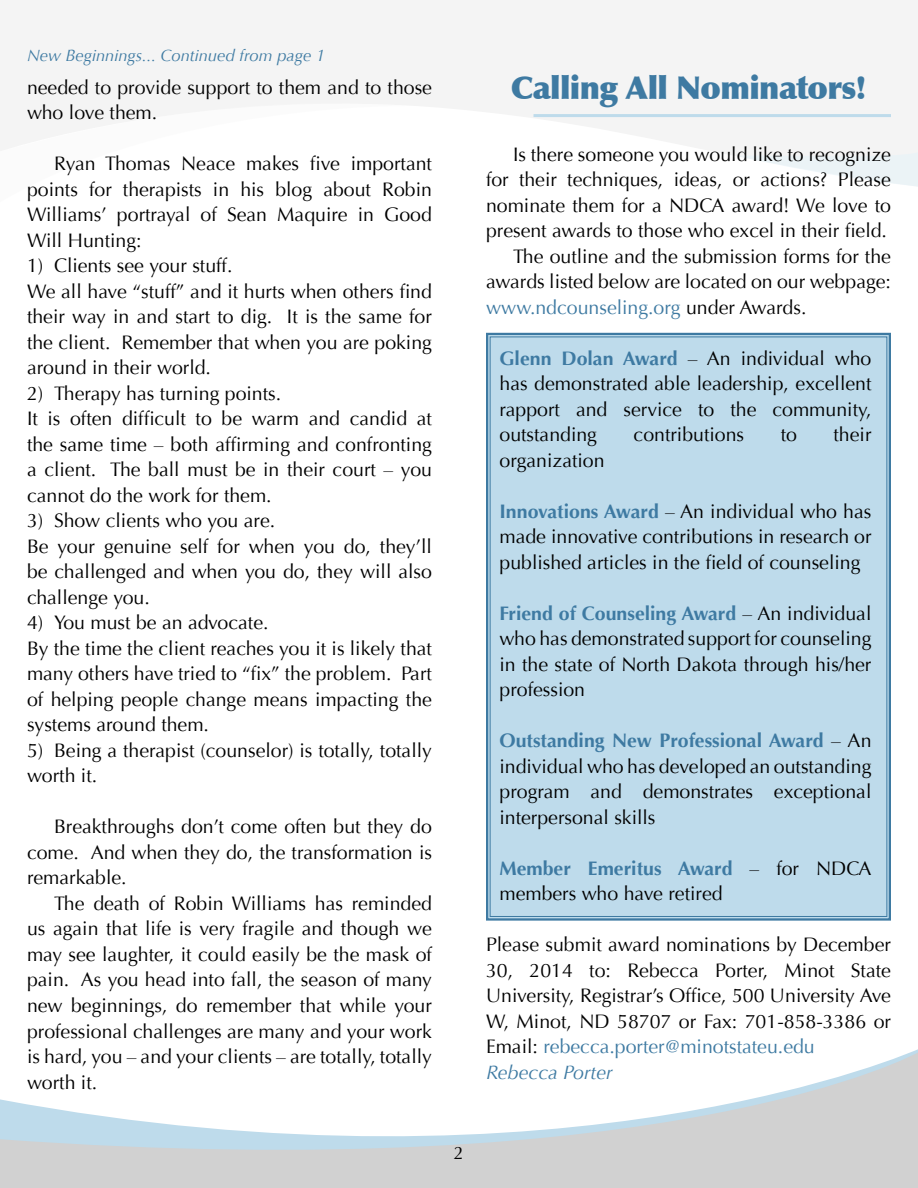
<style>
.page{position:relative;width:918px;height:1188px;background:#fff}
.page>*{position:absolute;margin:0;border:0;box-sizing:border-box;transform-origin:0 0}
.t1{font:900 31.5px "Optima";letter-spacing:-.02em;color:#3e7aa2}
.t2{font:19.5px/25.5px "Optima";color:#000}
.t3{font:19.5px "Optima";color:#3e7aa2}
.t4{font:18px "Optima";color:#000}
.t5{font:italic 16.5px "Optima";color:#3e7aa2}
.s1{color:#000}
.s2{font-weight:700;color:#3e7aa2}
.s3{color:#3e7aa2}
.s4{font-style:italic;color:#3e7aa2}
</style>
<div class="page">
<svg style="left:0;top:0;width:918px;height:154px;fill:#f4f4f4"></svg>
<svg style="left:0;top:101px;width:405px;height:53px"></svg>
<svg style="left:726px;top:150px;width:192px;height:37px"></svg>
<svg style="left:0;top:1053px;width:918px;height:135px"></svg>
<div style="left:486px;top:332px;width:405px;height:589px;background:#bedbeb"></div>
<hr style="left:534px;top:114px;width:357px;height:3px;background:#bedbeb">
<p class="t5" style="left:27px;top:46px;width:300px">New Beginnings... Continued from page 1</p>
<p class="t2" style="left:27px;top:75px;width:407px">needed to provide support to them and to those who love them.</p>
<p class="t2" style="left:27px;top:151px;width:407px;text-align:justify;text-indent:27px">Ryan Thomas Neace makes five important points for therapists in his blog about Robin Williams’ portrayal of Sean Maquire in Good Will Hunting:</p>
<p class="t2" style="left:27px;top:253px;width:406px">1) Clients see your stuff.<br>We all have “stuff” and it hurts when others find their way in and start to dig. It is the same for the client. Remember that when you are poking around in their world.</p>
<p class="t2" style="left:27px;top:381px;width:407px">2) Therapy has turning points.<br>It is often difficult to be warm and candid at the same time – both affirming and confronting a client. The ball must be in their court – you cannot do the work for them.</p>
<p class="t2" style="left:27px;top:508px;width:407px">3) Show clients who you are.<br>Be your genuine self for when you do, they’ll be challenged and when you do, they will also challenge you.</p>
<p class="t2" style="left:27px;top:610px;width:407px">4) You must be an advocate.<br>By the time the client reaches you it is likely that many others have tried to “fix” the problem. Part of helping people change means impacting the systems around them.</p>
<p class="t2" style="left:27px;top:738px;width:406px">5) Being a therapist (counselor) is totally, totally worth it.</p>
<p class="t2" style="left:27px;top:814px;width:407px;text-align:justify;text-indent:27px">Breakthroughs don’t come often but they do come. And when they do, the transformation is remarkable.</p>
<p class="t2" style="left:27px;top:891px;width:407px;text-align:justify;text-indent:27px">The death of Robin Williams has reminded us again that life is very fragile and though we may see laughter, it could easily be the mask of pain. As you head into fall, the season of many new beginnings, do remember that while your professional challenges are many and your work is hard, you – and your clients – are totally, totally worth it.</p>
<p class="t4" style="left:454px;top:1143px;width:12px">2</p>
<h1 class="t1" style="left:511px;top:69px;width:357px">Calling All Nominators!</h1>
<p class="t2" style="left:513px;top:141px;width:380px">Is there someone you would like to recognize</p>
<p class="t2" style="left:486px;top:167px;width:406px">for their techniques, ideas, or actions? Please</p>
<p class="t2" style="left:486px;top:192px;width:407px">nominate them for a NDCA award! We love to</p>
<p class="t2" style="left:486px;top:218px;width:403px">present awards to those who excel in their field.</p>
<p class="t2" style="left:513px;top:243px;width:379px">The outline and the submission forms for the</p>
<p class="t2" style="left:486px;top:269px;width:407px">awards listed below are located on our webpage:</p>
<p class="t3" style="left:486px;top:296px;width:322px">www.ndcounseling.org <span class="s1">under Awards.</span></p>
<p class="t2" style="left:499px;top:345px;width:373px;text-align:justify"><span class="s2">Glenn Dolan Award</span> – An individual who has demonstrated able leadership, excellent rapport and service to the community, outstanding</p>
<p class="t2" style="left:634px;top:422px;width:112px">contributions</p>
<p class="t2" style="left:781px;top:422px;width:18px">to</p>
<p class="t2" style="left:834px;top:422px;width:39px">their</p>
<p class="t2" style="left:499px;top:447px;width:107px">organization</p>
<p class="t2" style="left:499px;top:498px;width:374px;text-align:justify"><span class="s2">Innovations Award</span> – An individual who has made innovative contributions in research or published articles in the field of counseling</p>
<p class="t2" style="left:499px;top:600px;width:373px;text-align:justify"><span class="s2">Friend of Counseling Award</span> – An individual who has demonstrated support for counseling in the state of North Dakota through his/her profession</p>
<p class="t2" style="left:499px;top:728px;width:374px;text-align:justify"><span class="s2">Outstanding New Professional Award</span> – An individual who has developed an outstanding program and demonstrates exceptional interpersonal skills</p>
<p class="t2" style="left:499px;top:855px;width:374px"><span class="s2">Member Emeritus Award</span> – for NDCA members who have retired</p>
<p class="t2" style="left:486px;top:932px;width:407px">Please submit award nominations by December 30, 2014 to: Rebecca Porter, Minot State University, Registrar’s Office, 500 University Ave W, Minot, ND 58707 or Fax: 701-858-3386 or Email: <span class="s3">rebecca.porter@minotstateu.edu </span><span class="s4">Rebecca Porter</span></p>
</div>
